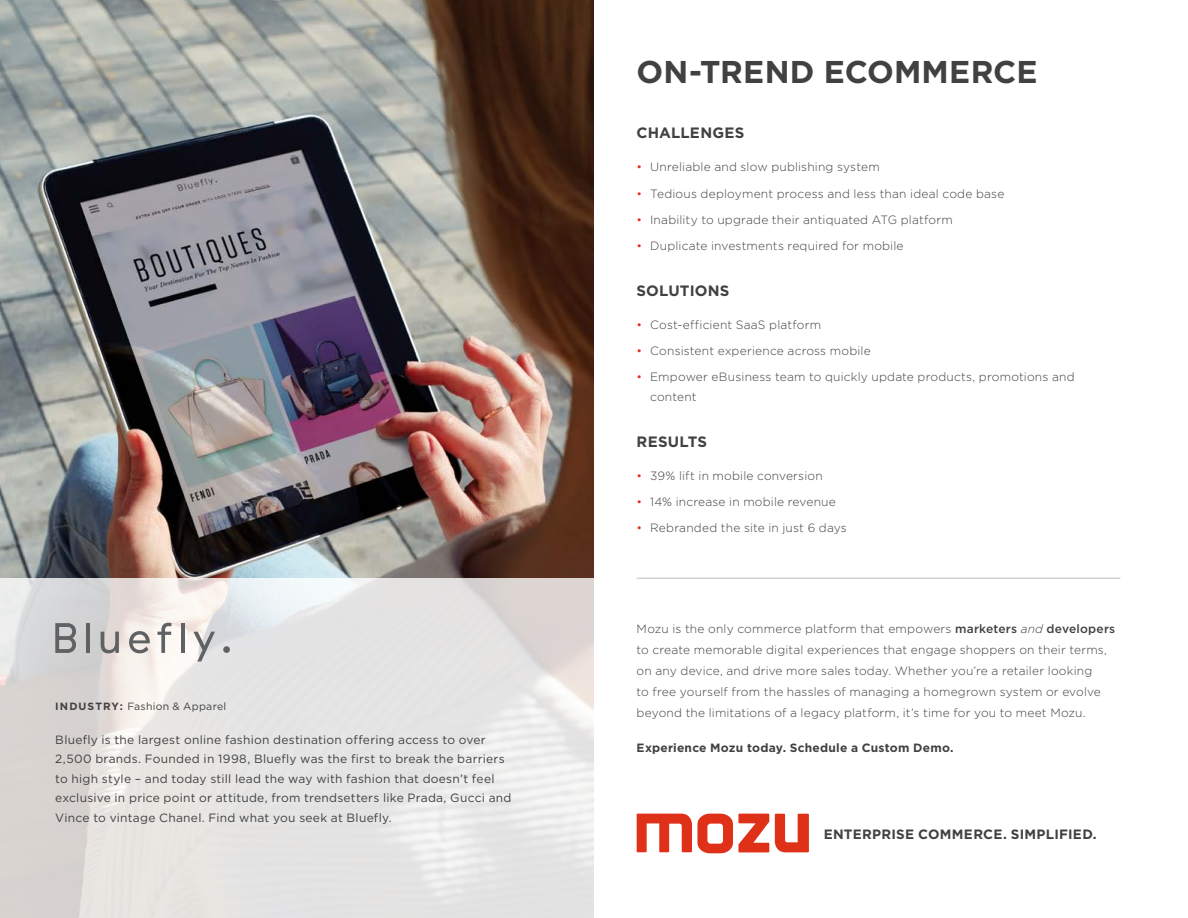
<style>
.page{position:relative;width:1188px;height:918px;background:#fff}
.page>*{position:absolute;margin:0;border:0;box-sizing:border-box;transform-origin:0 0}
.t1{font:700 31.5px "Gotham HTF";color:#414042}
.t2{font:700 15px "Gotham HTF";letter-spacing:.01em;color:#414042}
.t3{font:700 13.5px "Gotham HTF";letter-spacing:.02em;color:#414042}
.t4{font:300 12px/21px "Gotham HTF";letter-spacing:.015em;color:#414042}
.t5{font:12px/19.5px "Gotham HTF";letter-spacing:.02em;color:#414042}
.t6{font:700 12px "Gotham HTF";letter-spacing:.02em;color:#414042}
.t7{font:10.5px "Gotham HTF";letter-spacing:.025em;color:#414042}
.s1{font-weight:700}
.s2{color:#df3018}
.s3{font-weight:500}
.s4{font-style:italic}
</style>
<div class="page">
<img style="left:0;top:0;width:594px;height:578px">
<svg style="left:0;top:578px;width:594px;height:340px;background:#e4e2e1"></svg>
<svg style="left:637px;top:814px;width:132px;height:39px"></svg>
<svg style="left:775px;top:814px;width:34px;height:38px"></svg>
<hr style="left:637px;top:578px;width:483px;height:1px;background:#bbbebf">
<svg style="left:55px;top:623px;width:21px;height:30px"></svg>
<hr style="left:86px;top:623px;width:4px;height:30px;background:#606163">
<svg style="left:101px;top:632px;width:18px;height:21px"></svg>
<svg style="left:129px;top:631px;width:21px;height:22px"></svg>
<svg style="left:157px;top:623px;width:15px;height:30px"></svg>
<hr style="left:181px;top:623px;width:4px;height:30px;background:#606163">
<svg style="left:193px;top:632px;width:22px;height:29px"></svg>
<div style="left:223px;top:646px;width:7px;height:7px;background:#606163;border-radius:50%"></div>
<p class="t7" style="left:55px;top:700px;width:173px"><span class="s1">INDUSTRY:</span> Fashion &amp; Apparel</p>
<p class="t5" style="left:55px;top:730px;width:458px">Bluefly is the largest online fashion destination offering access to over 2,500 brands. Founded in 1998, Bluefly was the first to break the barriers to high style – and today still lead the way with fashion that doesn’t feel exclusive in price point or attitude, from trendsetters like Prada, Gucci and Vince to vintage Chanel. Find what you seek at Bluefly.</p>
<h1 class="t1" style="left:637px;top:53px;width:402px">ON-TREND ECOMMERCE</h1>
<p class="t2" style="left:637px;top:124px;width:109px">CHALLENGES</p>
<p class="t4" style="left:637px;top:156px;width:245px"><span class="s2">•</span> Unreliable and slow publishing system</p>
<p class="t4" style="left:637px;top:183px;width:369px"><span class="s2">•</span> Tedious deployment process and less than ideal code base</p>
<p class="t4" style="left:637px;top:209px;width:318px"><span class="s2">•</span> Inability to upgrade their antiquated ATG platform</p>
<p class="t4" style="left:637px;top:235px;width:268px"><span class="s2">•</span> Duplicate investments required for mobile</p>
<p class="t2" style="left:637px;top:282px;width:94px">SOLUTIONS</p>
<p class="t4" style="left:637px;top:314px;width:186px"><span class="s2">•</span> Cost-efficient SaaS platform</p>
<p class="t4" style="left:637px;top:340px;width:236px"><span class="s2">•</span> Consistent experience across mobile</p>
<p class="t4" style="left:650px;top:367px;width:426px;line-height:19.5px;text-indent:-14px"><span class="s2">•</span> Empower eBusiness team to quickly update products, promotions and content</p>
<p class="t2" style="left:637px;top:433px;width:72px">RESULTS</p>
<p class="t4" style="left:637px;top:465px;width:188px"><span class="s2">•</span> 39% lift in mobile conversion</p>
<p class="t4" style="left:637px;top:491px;width:201px"><span class="s2">•</span> 14% increase in mobile revenue</p>
<p class="t4" style="left:637px;top:517px;width:212px"><span class="s2">•</span> Rebranded the site in just 6 days</p>
<p class="t4" style="left:637px;top:618px;width:480px">Mozu is the only commerce platform that empowers <span class="s3">marketers</span> <span class="s4">and</span> <span class="s3">developers </span>to create memorable digital experiences that engage shoppers on their terms, on any device, and drive more sales today. Whether you’re a retailer looking<br>to free yourself from the hassles of managing a homegrown system or evolve beyond the limitations of a legacy platform, it’s time for you to meet Mozu.</p>
<p class="t6" style="left:637px;top:741px;width:318px">Experience Mozu today. Schedule a Custom Demo.</p>
<p class="t3" style="left:824px;top:827px;width:275px">ENTERPRISE COMMERCE. SIMPLIFIED.</p>
</div>
